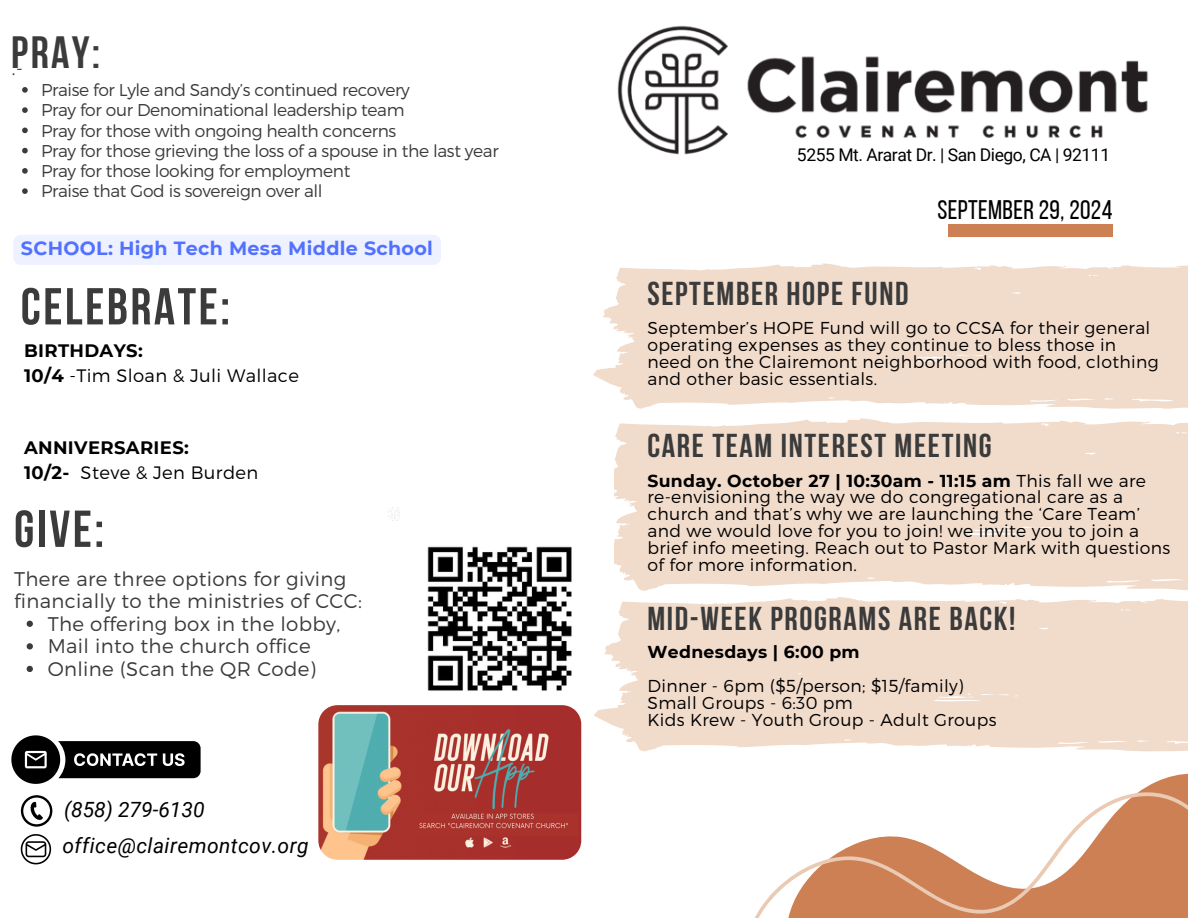
<style>
.page{position:relative;width:1188px;height:918px;background:#fff}
.page>*{position:absolute;margin:0;border:0;box-sizing:border-box;transform-origin:0 0}
.t1{font:700 51.9px "Bebas Neue";letter-spacing:.05em;color:#3b3b3b}
.t2{font:700 45.15px "Bebas Neue";color:#3b3b3b}
.t3{font:700 33px "Bebas Neue";letter-spacing:.05em;color:#3b3b3b}
.t4{font:26.85px "Bebas Neue";letter-spacing:.015em;color:#000}
.t5{font:italic 21px "Roboto";letter-spacing:.02em;color:#000}
.t6{font:italic 21px "Roboto";color:#000}
.t7{font:300 19.8px/22.6px "Montserrat";letter-spacing:.02em;color:#3b3b3b}
.t8{font:700 19.05px "Montserrat";letter-spacing:.02em;color:#5271ff}
.t9{font:300 18.6px "Montserrat";color:#3b3b3b}
.t10{font:300 18px "Montserrat";letter-spacing:.02em;color:#000}
.t11{font:700 18px "Montserrat";letter-spacing:.02em;color:#000}
.t12{font:17.55px "Roboto";letter-spacing:-.025em;color:#000}
.t13{font:300 17.25px/16.8px "Montserrat";letter-spacing:.02em;color:#000}
.t14{font:700 17.25px "Montserrat";letter-spacing:.02em;color:#000}
.t15{font:300 17.1px "Montserrat";letter-spacing:-.02em;color:#3b3b3b}
.s1{font-weight:700}
</style>
<div class="page">
<img style="left:388px;top:507px;width:12px;height:14px">
<img style="left:427px;top:546px;width:145px;height:145px">
<svg style="left:27px;top:621px;width:6px;height:6px"></svg>
<svg style="left:27px;top:643px;width:6px;height:6px"></svg>
<svg style="left:27px;top:666px;width:6px;height:6px"></svg>
<img style="left:318px;top:705px;width:263px;height:155px">
<img style="left:617px;top:25px;width:531px;height:130px">
<svg style="left:11px;top:735px;width:189px;height:49px"></svg>
<svg style="left:1139px;top:773px;width:49px;height:19px"></svg>
<svg style="left:755px;top:792px;width:433px;height:126px"></svg>
<svg style="left:593px;top:263px;width:595px;height:146px;background:#f2ded0"></svg>
<div style="left:948px;top:225px;width:164px;height:12px;background:#cd8054"></div>
<svg style="left:21px;top:834px;width:30px;height:30px"></svg>
<svg style="left:21px;top:795px;width:31px;height:32px"></svg>
<svg style="left:594px;top:597px;width:594px;height:155px;background:#f2ded0"></svg>
<svg style="left:614px;top:418px;width:574px;height:173px;background:#f2ddce"></svg>
<svg style="left:22px;top:87px;width:6px;height:6px"></svg>
<svg style="left:22px;top:107px;width:6px;height:6px"></svg>
<svg style="left:22px;top:128px;width:6px;height:5px"></svg>
<svg style="left:22px;top:148px;width:6px;height:5px"></svg>
<svg style="left:22px;top:168px;width:6px;height:6px"></svg>
<svg style="left:22px;top:188px;width:6px;height:6px"></svg>
<div style="left:13px;top:235px;width:428px;height:30px;background:#eef1ff;border-radius:8px"></div>
<p class="t2" style="left:11px;top:34px;width:90px">PRAY:</p>
<p class="t9" style="left:12px;top:56px;width:12px">.-</p>
<p class="t15" style="left:41px;top:79px;width:370px">Praise for Lyle and Sandy’s continued recovery</p>
<p class="t15" style="left:41px;top:99px;width:365px">Pray for our Denominational leadership team</p>
<p class="t15" style="left:41px;top:119px;width:357px">Pray for those with ongoing health concerns</p>
<p class="t15" style="left:41px;top:140px;width:459px">Pray for those grieving the loss of a spouse in the last year</p>
<p class="t15" style="left:41px;top:160px;width:311px">Pray for those looking for employment</p>
<p class="t15" style="left:41px;top:180px;width:283px">Praise that God is sovereign over all</p>
<h5 class="t8" style="left:21px;top:237px;width:414px">SCHOOL: High Tech Mesa Middle School</h5>
<p class="t1" style="left:21px;top:286px;width:211px">CELEBRATE:</p>
<p class="t11" style="left:24px;top:340px;width:120px">BIRTHDAYS:</p>
<h4 class="t10" style="left:24px;top:364px;width:276px"><span class="s1">10/4</span> -Tim Sloan &amp; Juli Wallace</h4>
<p class="t11" style="left:24px;top:437px;width:166px">ANNIVERSARIES:</p>
<h4 class="t10" style="left:24px;top:461px;width:236px"><span class="s1">10/2-</span> Steve &amp; Jen Burden</h4>
<p class="t1" style="left:14px;top:508px;width:92px">GIVE:</p>
<p class="t7" style="left:14px;top:566px;width:349px">There are three options for giving financially to the ministries of CCC:</p>
<p class="t7" style="left:48px;top:611px;width:294px">The offering box in the lobby,</p>
<p class="t7" style="left:48px;top:634px;width:265px">Mail into the church office</p>
<p class="t7" style="left:48px;top:656px;width:270px">Online (Scan the QR Code)</p>
<h2 class="t6" style="left:64px;top:797px;width:142px">(858) 279-6130</h2>
<p class="t5" style="left:63px;top:833px;width:248px">office@clairemontcov.org</p>
<p class="t12" style="left:797px;top:145px;width:315px">5255 Mt. Ararat Dr. | San Diego, CA | 92111</p>
<p class="t4" style="left:937px;top:199px;width:176px">SEPTEMBER 29, 2024</p>
<p class="t3" style="left:647px;top:280px;width:263px">SEPTEMBER HOPE FUND</p>
<p class="t13" style="left:647px;top:319px;width:513px">September’s HOPE Fund will go to CCSA for their general operating expenses as they continue to bless those in need on the Clairemont neighborhood with food, clothing and other basic essentials.</p>
<p class="t3" style="left:647px;top:433px;width:346px">CARE TEAM INTEREST MEETING</p>
<p class="t13" style="left:647px;top:471px;width:524px"><span class="s1">Sunday. October 27 | 10:30am - 11:15 am</span> This fall we are re-envisioning the way we do congregational care as a church and that’s why we are launching the ‘Care Team’ and we would love for you to join! we invite you to join a brief info meeting. Reach out to Pastor Mark with questions of for more information.</p>
<h1 class="t3" style="left:647px;top:606px;width:370px">MID-WEEK PROGRAMS ARE BACK!</h1>
<p class="t14" style="left:647px;top:642px;width:214px">Wednesdays | 6:00 pm</p>
<p class="t13" style="left:647px;top:677px;width:318px">Dinner - 6pm ($5/person; $15/family)</p>
<p class="t13" style="left:647px;top:694px;width:207px">Small Groups - 6:30 pm</p>
<p class="t13" style="left:647px;top:710px;width:351px">Kids Krew - Youth Group - Adult Groups</p>
</div>
